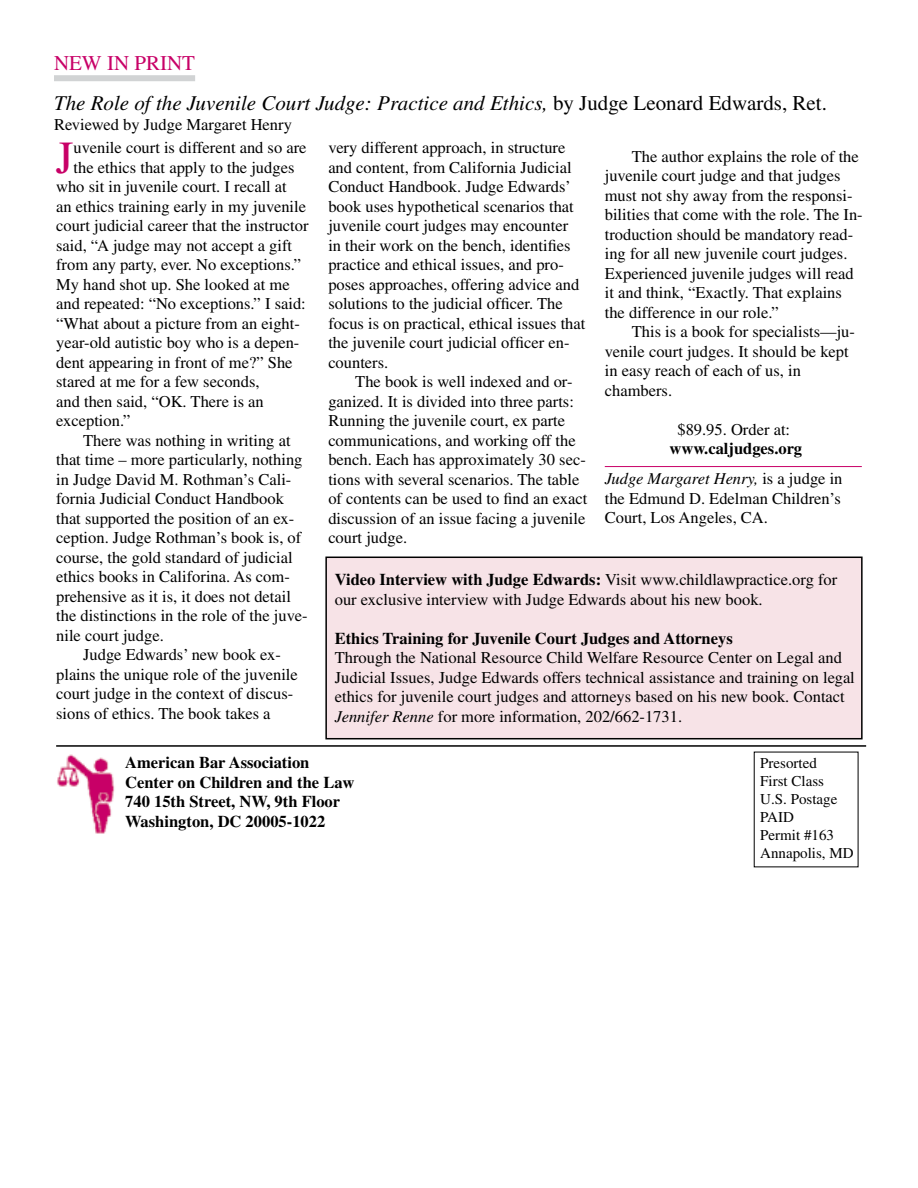
<style>
.page{position:relative;width:918px;height:1188px;background:#fff}
.page>*{position:absolute;margin:0;border:0;box-sizing:border-box;transform-origin:0 0}
.t1{font:45.9px "Times";color:#c80067}
.t2{font:italic 21px "Times";color:#000}
.t3{font:21px "Times";color:#c80067}
.t4{font:16.5px/19.5px "Times";color:#000}
.t5{font:700 16.5px/19.5px "Times";color:#000}
.t6{font:italic 16.5px/30.3px "Times";color:#000}
.t7{font:15px/18px "Times";color:#000}
.s1{font-style:normal}
.s2{font-weight:700;font-style:normal}
.s3{font-weight:700}
.s4{font-style:italic}
</style>
<div class="page">
<div style="left:326px;top:557px;width:536px;height:182px;background:#f7e3e7"></div>
<div style="left:325px;top:557px;width:538px;height:182px;border:2px solid #000"></div>
<img style="left:57px;top:754px;width:58px;height:80px">
<hr style="left:56px;top:745px;width:810px;height:2px;background:#000">
<div style="left:54px;top:75px;width:141px;height:6px;background:#d1d3d4"></div>
<hr style="left:605px;top:466px;width:257px;height:1px;background:#c80067">
<p class="t3" style="left:54px;top:52px;width:143px">New in Print</p>
<p class="t2" style="left:54px;top:92px;width:774px">The Role of the Juvenile Court Judge: Practice and Ethics, <span class="s1">by Judge Leonard Edwards, Ret.</span></p>
<p class="t4" style="left:54px;top:114px;width:239px">Reviewed by Judge Margaret Henry</p>
<h1 class="t1" style="left:56px;top:132px;width:19px">J</h1>
<p class="t4" style="left:74px;top:138px;width:235px">uvenile court is different and so are</p>
<p class="t4" style="left:74px;top:157px;width:222px">the ethics that apply to the judges</p>
<p class="t4" style="left:56px;top:177px;width:232px">who sit in juvenile court. I recall at</p>
<p class="t4" style="left:56px;top:196px;width:251px">an ethics training early in my juvenile</p>
<p class="t4" style="left:56px;top:216px;width:254px">court judicial career that the instructor</p>
<p class="t4" style="left:56px;top:235px;width:238px">said, “A judge may not accept a gift</p>
<p class="t4" style="left:56px;top:255px;width:246px">from any party, ever. No exceptions.”</p>
<p class="t4" style="left:56px;top:274px;width:235px">My hand shot up. She looked at me</p>
<p class="t4" style="left:56px;top:294px;width:251px">and repeated: “No exceptions.” I said:</p>
<p class="t4" style="left:56px;top:313px;width:245px">“What about a picture from an eight-</p>
<p class="t4" style="left:56px;top:333px;width:245px">year-old autistic boy who is a depen-</p>
<p class="t4" style="left:56px;top:352px;width:238px">dent appearing in front of me?” She</p>
<p class="t4" style="left:56px;top:372px;width:205px">stared at me for a few seconds,</p>
<p class="t4" style="left:56px;top:391px;width:209px">and then said, “OK. There is an</p>
<p class="t4" style="left:56px;top:411px;width:76px">exception.”</p>
<p class="t4" style="left:83px;top:430px;width:209px">There was nothing in writing at</p>
<p class="t4" style="left:56px;top:450px;width:248px">that time – more particularly, nothing</p>
<p class="t4" style="left:56px;top:469px;width:237px">in Judge David M. Rothman’s Cali-</p>
<p class="t4" style="left:56px;top:489px;width:229px">fornia Judicial Conduct Handbook</p>
<p class="t4" style="left:56px;top:508px;width:240px">that supported the position of an ex-</p>
<p class="t4" style="left:56px;top:528px;width:247px">ception. Judge Rothman’s book is, of</p>
<p class="t4" style="left:56px;top:548px;width:238px">course, the gold standard of judicial</p>
<p class="t4" style="left:56px;top:567px;width:235px">ethics books in Califorina. As com-</p>
<p class="t4" style="left:56px;top:587px;width:236px">prehensive as it is, it does not detail</p>
<p class="t4" style="left:56px;top:606px;width:253px">the distinctions in the role of the juve-</p>
<p class="t4" style="left:56px;top:626px;width:109px">nile court judge.</p>
<p class="t4" style="left:83px;top:645px;width:199px">Judge Edwards’ new book ex-</p>
<p class="t4" style="left:56px;top:665px;width:243px">plains the unique role of the juvenile</p>
<p class="t4" style="left:56px;top:684px;width:239px">court judge in the context of discus-</p>
<p class="t4" style="left:56px;top:704px;width:216px">sions of ethics. The book takes a</p>
<p class="t4" style="left:328px;top:138px;width:259px">very different approach, in structure and content, from California Judicial Conduct Handbook. Judge Edwards’ book uses hypothetical scenarios that juvenile court judges may encounter<br>in their work on the bench, identifies practice and ethical issues, and pro&shy;poses approaches, offering advice and solutions to the judicial officer. The focus is on practical, ethical issues that the juvenile court judicial officer en&shy;counters.</p>
<p class="t4" style="left:328px;top:372px;width:261px;text-indent:27px">The book is well indexed and or&shy;ganized. It is divided into three parts:<br>Running the juvenile court, ex parte communications, and working off the bench. Each has approximately 30 sec&shy;tions with several scenarios. The table of contents can be used to find an exact discussion of an issue facing a juvenile court judge.</p>
<p class="t4" style="left:605px;top:146px;width:259px;text-indent:27px">The author explains the role of the juvenile court judge and that judges must not shy away from the responsi&shy;bilities that come with the role. The In&shy;troduction should be mandatory read&shy;ing for all new juvenile court judges.<br>Experienced juvenile judges will read it and think, “Exactly. That explains the difference in our role.”</p>
<p class="t4" style="left:605px;top:322px;width:252px;text-indent:27px">This is a book for specialists—ju&shy;venile court judges. It should be kept in easy reach of each of us, in chambers.</p>
<p class="t4" style="left:677px;top:419px;width:114px">$89.95. Order at:</p>
<p class="t6" style="left:605px;top:433px;width:239px;text-indent:65px"><span class="s2">www.caljudges.org<br></span>Judge Margaret Henry, <span class="s1">is a judge in</span></p>
<p class="t4" style="left:605px;top:489px;width:238px">the Edmund D. Edelman Children’s<br>Court, Los Angeles, CA.</p>
<p class="t4" style="left:335px;top:570px;width:504px"><span class="s3">Video Interview with Judge Edwards:</span> Visit www.childlawpractice.org for our exclusive interview with Judge Edwards about his new book.</p>
<p class="t5" style="left:335px;top:628px;width:400px">Ethics Training for Juvenile Court Judges and Attorneys</p>
<p class="t4" style="left:335px;top:648px;width:522px">Through the National Resource Child Welfare Resource Center on Legal and Judicial Issues, Judge Edwards offers technical assistance and training on legal ethics for juvenile court judges and attorneys based on his new book. Contact <span class="s4">Jennifer Renne</span> for more information, 202/662-1731.</p>
<p class="t5" style="left:125px;top:753px;width:231px">American Bar Association<br>Center on Children and the Law<br>740 15th Street, NW, 9th Floor<br>Washington, DC 20005-1022</p>
<p class="t7" style="left:760px;top:754px;width:95px">Presorted<br>First Class<br>U.S. Postage<br>PAID<br>Permit #163<br>Annapolis, MD</p>
</div>
